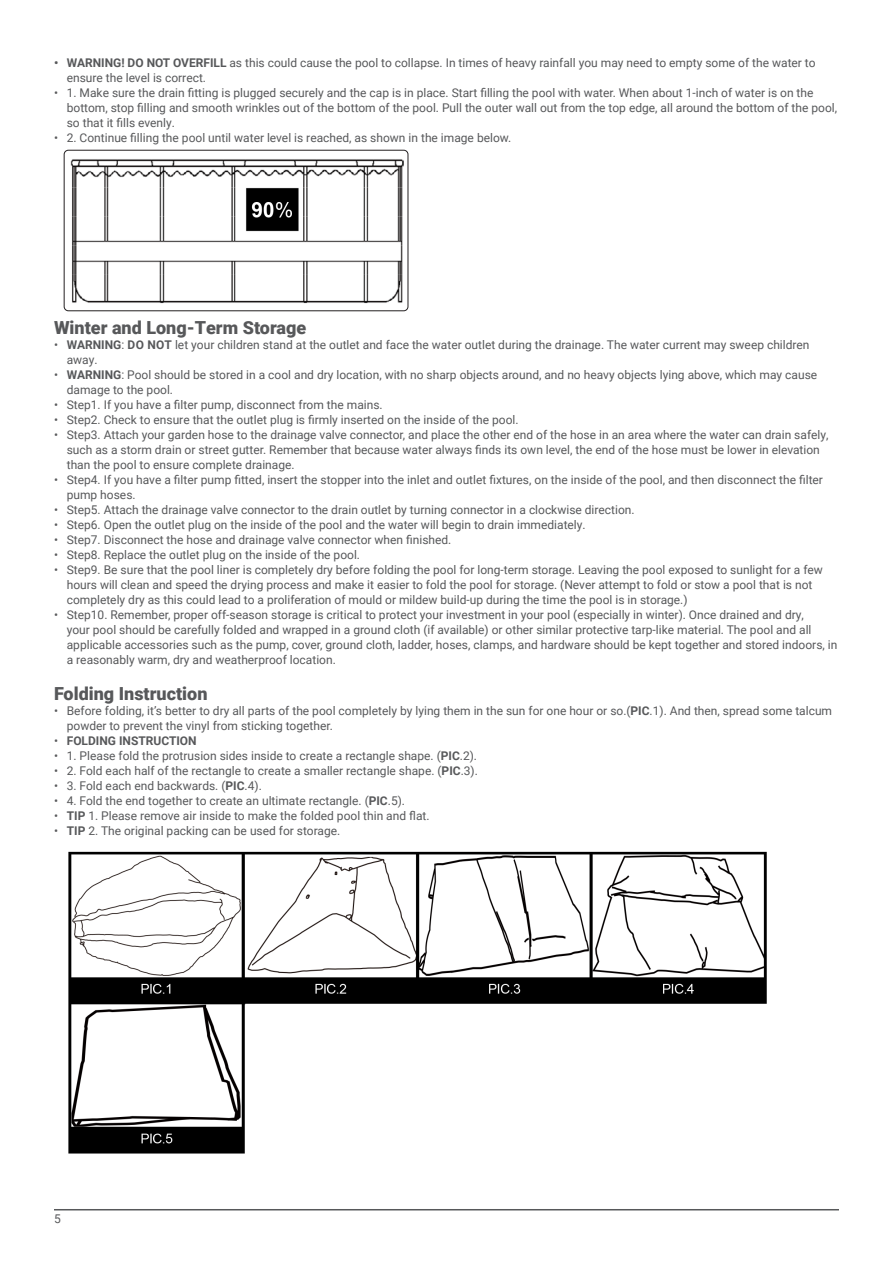
<style>
.page{position:relative;width:893px;height:1263px;background:#fff}
.page>*{position:absolute;margin:0;border:0;box-sizing:border-box;transform-origin:0 0}
.Section_Header{font:900 18px "Roboto";color:#57585a}
.t1{font:12px/15px "Roboto";color:#57585a}
.t2{font:700 12px "Roboto";color:#57585a}
.s1{font-weight:700}
.s2{font-weight:400}
</style>
<div class="page">
<hr style="left:54px;top:1209px;width:785px;height:1px;background:#57585a">
<img style="left:64px;top:150px;width:344px;height:161px">
<div style="left:64px;top:150px;width:344px;height:161px;border:1px solid #231f20;border-radius:4px"></div>
<img style="left:68px;top:851px;width:699px;height:303px">
<p class="t1" style="left:67px;top:54px;width:750px;text-indent:-13px"><span class="s1">• WARNING! DO NOT OVERFILL</span> as this could cause the pool to collapse. In times of heavy rainfall you may need to empty some of the water to ensure the level is correct.</p>
<p class="t1" style="left:67px;top:84px;width:772px;text-indent:-13px">• 1. Make sure the drain fitting is plugged securely and the cap is in place. Start filling the pool with water. When about 1-inch of water is on the bottom, stop filling and smooth wrinkles out of the bottom of the pool. Pull the outer wall out from the top edge, all around the bottom of the pool, so that it fills evenly.</p>
<p class="t1" style="left:54px;top:129px;width:459px">• 2. Continue filling the pool until water level is reached, as shown in the image below.</p>
<p class="Section_Header" style="left:54px;top:315px;width:254px">Winter and Long-Term Storage</p>
<p class="t1" style="left:67px;top:337px;width:744px;text-indent:-13px">• <span class="s1">WARNING</span>: <span class="s1">DO NOT</span> let your children stand at the outlet and face the water outlet during the drainage. The water current may sweep children away.</p>
<p class="t1" style="left:67px;top:367px;width:752px;text-indent:-13px">• <span class="s1">WARNING</span>: Pool should be stored in a cool and dry location, with no sharp objects around, and no heavy objects lying above, which may cause damage to the pool.</p>
<p class="t1" style="left:54px;top:397px;width:330px">• Step1. If you have a filter pump, disconnect from the mains.</p>
<p class="t1" style="left:54px;top:412px;width:466px">• Step2. Check to ensure that the outlet plug is firmly inserted on the inside of the pool.</p>
<p class="t1" style="left:67px;top:427px;width:763px;text-indent:-13px">• Step3. Attach your garden hose to the drainage valve connector, and place the other end of the hose in an area where the water can drain safely, such as a storm drain or street gutter. Remember that because water always finds its own level, the end of the hose must be lower in elevation than the pool to ensure complete drainage.</p>
<p class="t1" style="left:67px;top:472px;width:758px;text-indent:-13px">• Step4. If you have a filter pump fitted, insert the stopper into the inlet and outlet fixtures, on the inside of the pool, and then disconnect the filter pump hoses.</p>
<p class="t1" style="left:54px;top:502px;width:582px">• Step5. Attach the drainage valve connector to the drain outlet by turning connector in a clockwise direction.</p>
<p class="t1" style="left:54px;top:517px;width:533px">• Step6. Open the outlet plug on the inside of the pool and the water will begin to drain immediately.</p>
<p class="t1" style="left:54px;top:532px;width:399px">• Step7. Disconnect the hose and drainage valve connector when finished.</p>
<p class="t1" style="left:54px;top:547px;width:308px">• Step8. Replace the outlet plug on the inside of the pool.</p>
<p class="t1" style="left:67px;top:562px;width:758px;text-indent:-13px">• Step9. Be sure that the pool liner is completely dry before folding the pool for long-term storage. Leaving the pool exposed to sunlight for a few hours will clean and speed the drying process and make it easier to fold the pool for storage. (Never attempt to fold or stow a pool that is not completely dry as this could lead to a proliferation of mould or mildew build-up during the time the pool is in storage.)</p>
<p class="t1" style="left:67px;top:607px;width:772px;text-indent:-13px">• Step10. Remember, proper off-season storage is critical to protect your investment in your pool (especially in winter). Once drained and dry,<br>your pool should be carefully folded and wrapped in a ground cloth (if available) or other similar protective tarp-like material. The pool and all applicable accessories such as the pump, cover, ground cloth, ladder, hoses, clamps, and hardware should be kept together and stored indoors, in a reasonably warm, dry and weatherproof location.</p>
<p class="Section_Header" style="left:54px;top:681px;width:155px">Folding Instruction</p>
<p class="t1" style="left:67px;top:702px;width:767px;text-indent:-13px">• Before folding, it’s better to dry all parts of the pool completely by lying them in the sun for one hour or so.(<span class="s1">PIC</span>.1). And then, spread some talcum powder to prevent the vinyl from sticking together.</p>
<p class="t2" style="left:54px;top:732px;width:144px"><span class="s2">•</span> FOLDING INSTRUCTION</p>
<p class="t1" style="left:54px;top:747px;width:425px">• 1. Please fold the protrusion sides inside to create a rectangle shape. (<span class="s1">PIC</span>.2).</p>
<p class="t1" style="left:54px;top:762px;width:425px">• 2. Fold each half of the rectangle to create a smaller rectangle shape. (<span class="s1">PIC</span>.3).</p>
<p class="t1" style="left:54px;top:777px;width:209px">• 3. Fold each end backwards. (<span class="s1">PIC</span>.4).</p>
<p class="t1" style="left:54px;top:792px;width:353px">• 4. Fold the end together to create an ultimate rectangle. (<span class="s1">PIC</span>.5).</p>
<p class="t1" style="left:54px;top:807px;width:377px">• <span class="s1">TIP</span> 1. Please remove air inside to make the folded pool thin and flat.</p>
<p class="t1" style="left:54px;top:822px;width:288px">• <span class="s1">TIP</span> 2. The original packing can be used for storage.</p>
<p class="t1" style="left:54px;top:1211px;width:8px">5</p>
</div>
